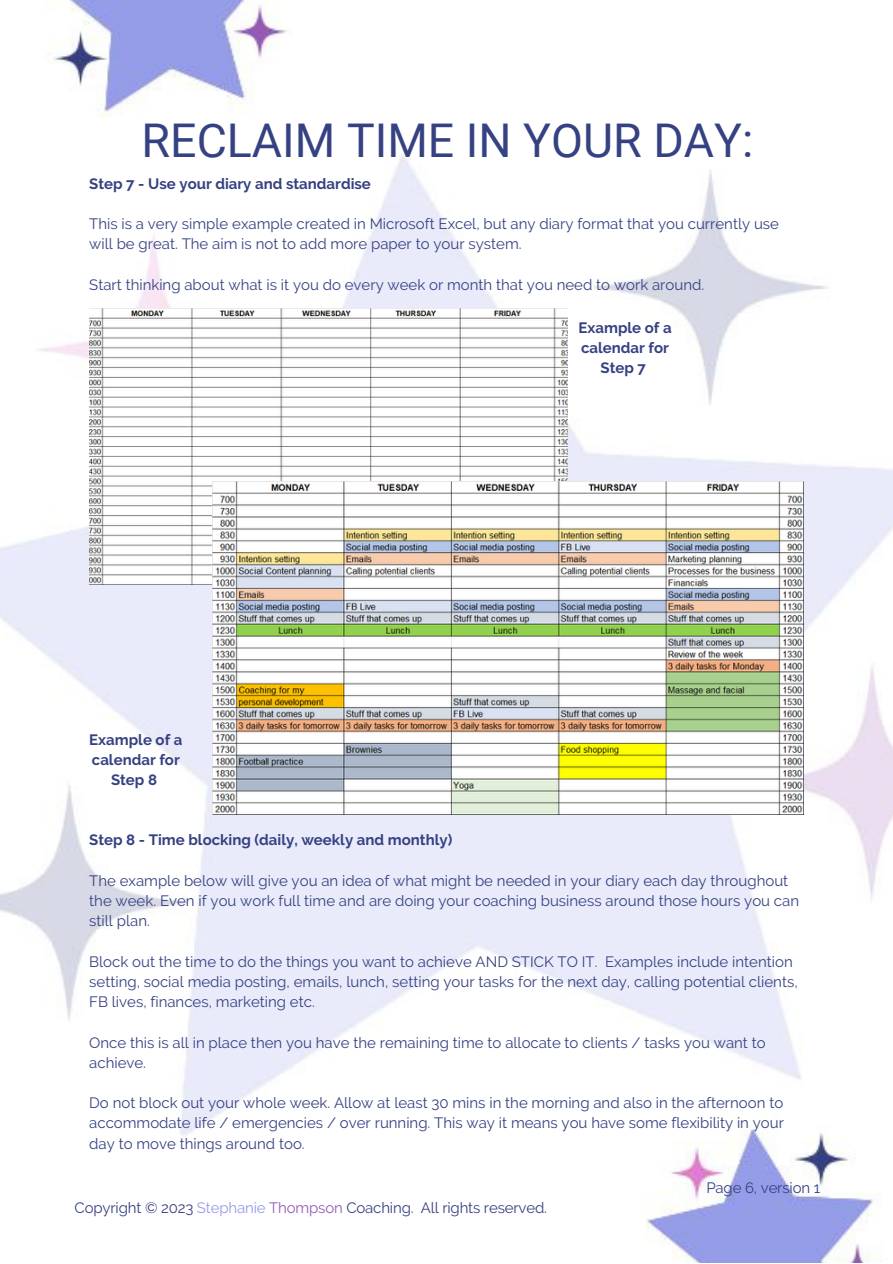
<style>
.page{position:relative;width:893px;height:1264px;background:#fff}
.page>*{position:absolute;margin:0;border:0;box-sizing:border-box;transform-origin:0 0}
.t1{font:46.5px "Roboto";color:#364182}
.t2{font:15px/20.2px "Raleway";color:#364182}
.t3{font:700 15px "Raleway";color:#364182}
.s1{color:#959ce8}
.s2{color:#975ab6}
</style>
<div class="page">
<img style="left:0;top:0;width:892px;height:1262px">
<img style="left:89px;top:308px;width:478px;height:276px">
<img style="left:212px;top:481px;width:591px;height:333px">
<p class="t1" style="left:142px;top:114px;width:613px">RECLAIM TIME IN YOUR DAY:</p>
<p class="t3" style="left:89px;top:174px;width:283px">Step 7 - Use your diary and standardise</p>
<p class="t2" style="left:89px;top:214px;width:691px">This is a very simple example created in Microsoft Excel, but any diary format that you currently use will be great. The aim is not to add more paper to your system.</p>
<p class="t2" style="left:89px;top:274px;width:616px">Start thinking about what is it you do every week or month that you need to work around.</p>
<p class="t3" style="left:89px;top:730px;width:95px">Example of a</p>
<p class="t3" style="left:92px;top:751px;width:89px">calendar for</p>
<p class="t3" style="left:111px;top:771px;width:48px">Step 8</p>
<p class="t3" style="left:578px;top:319px;width:95px">Example of a</p>
<p class="t3" style="left:581px;top:339px;width:89px">calendar for</p>
<p class="t3" style="left:600px;top:359px;width:47px">Step 7</p>
<p class="t3" style="left:89px;top:831px;width:364px">Step 8 - Time blocking (daily, weekly and monthly)</p>
<p class="t2" style="left:89px;top:870px;width:711px">The example below will give you an idea of what might be needed in your diary each day throughout the week. Even if you work full time and are doing your coaching business around those hours you can still plan.</p>
<p class="t2" style="left:89px;top:951px;width:710px">Block out the time to do the things you want to achieve AND STICK TO IT. Examples include intention setting, social media posting, emails, lunch, setting your tasks for the next day, calling potential clients,<br>FB lives, finances, marketing etc.</p>
<p class="t2" style="left:89px;top:1032px;width:678px">Once this is all in place then you have the remaining time to allocate to clients / tasks you want to achieve.</p>
<p class="t2" style="left:89px;top:1092px;width:696px;text-align:justify">Do not block out your whole week. Allow at least 30 mins in the morning and also in the afternoon to accommodate life / emergencies / over running. This way it means you have some flexibility in your day to move things around too.</p>
<p class="t2" style="left:75px;top:1197px;width:474px">Copyright © 2023 <span class="s1">Stephanie</span> <span class="s2">Thompson</span> Coaching. All rights reserved.</p>
<p class="t2" style="left:706px;top:1177px;width:115px">Page 6, version 1</p>
</div>
